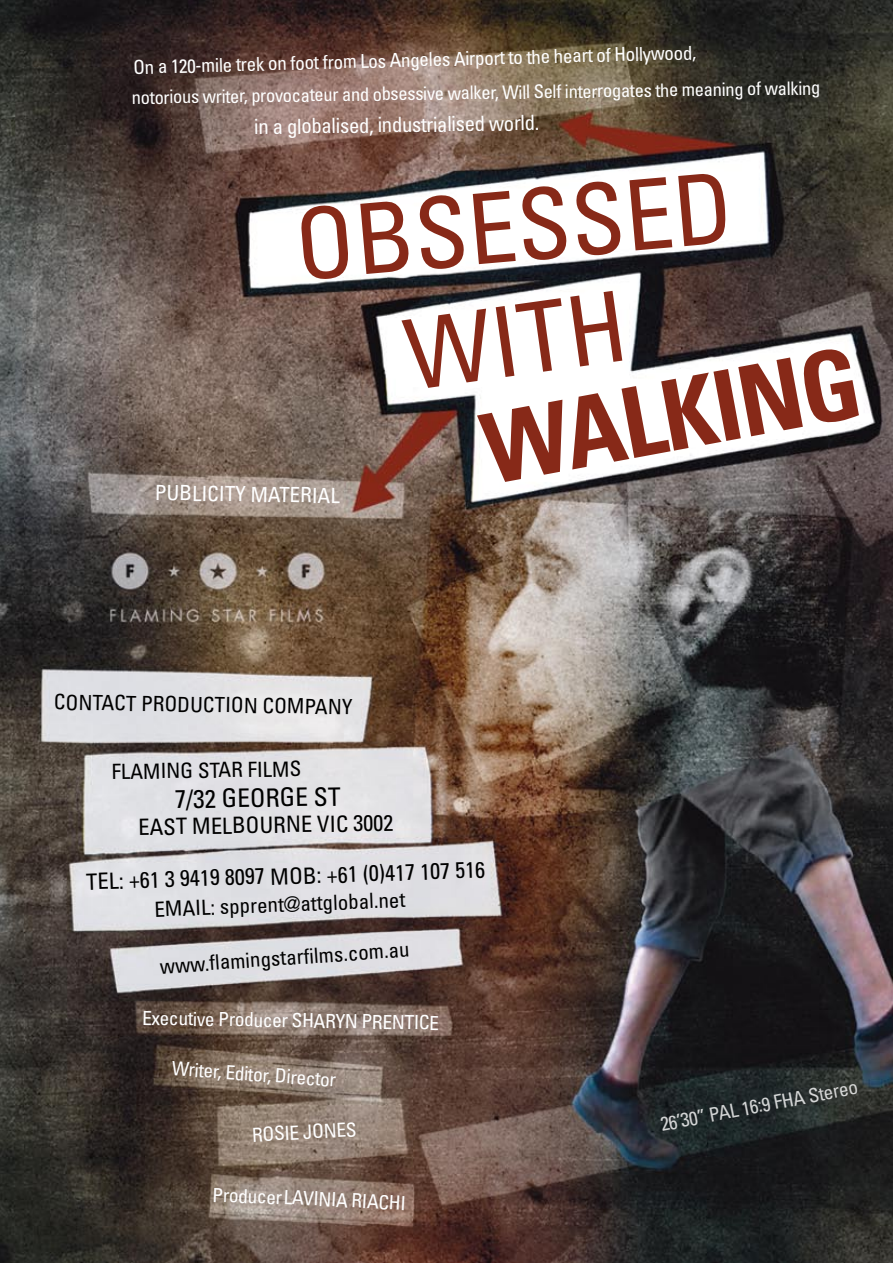
<style>
.page{position:relative;width:893px;height:1263px;background:#fff}
.page>*{position:absolute;margin:0;border:0;box-sizing:border-box;transform-origin:0 0}
.t1{font:condensed 97.5px "Univers";color:#872918}
.t2{font:700 condensed 97.5px "Univers";color:#872918}
.t3{font:condensed 25.5px "Univers";color:#000}
.t4{font:condensed 22.5px "Univers";color:#000}
.t5{font:condensed 21px "Univers";color:#000}
.t6{font:condensed 21px "Univers";color:#fff}
.t7{font:condensed 19.5px "Univers";color:#fff}
.t8{font:condensed 19.2px "Univers";color:#fff}
.t9{font:condensed 18.6px "Univers";color:#fff}
</style>
<div class="page">
<img style="left:0;top:0;width:893px;height:1263px">
<p class="t8" style="left:133px;top:58px;width:565px;rotate:-2deg">On a 120-mile trek on foot from Los Angeles Airport to the heart of Hollywood,</p>
<p class="t9" style="left:132px;top:87px;width:690px;rotate:-1deg">notorious writer, provocateur and obsessive walker, Will Self interrogates the meaning of walking</p>
<p class="t6" style="left:254px;top:114px;width:287px;rotate:-1deg">in a globalised, industrialised world.</p>
<h1 class="t1" style="left:290px;top:184px;width:440px;rotate:-5deg">OBSESSED</h1>
<h1 class="t1" style="left:397px;top:295px;width:224px;rotate:-8deg">WITH</h1>
<h1 class="t2" style="left:472px;top:394px;width:384px;rotate:-11deg">WALKING</h1>
<p class="t6" style="left:155px;top:479px;width:187px;rotate:1deg">PUBLICITY MATERIAL</p>
<p class="t5" style="left:54px;top:689px;width:300px;rotate:1deg">CONTACT PRODUCTION COMPANY</p>
<p class="t5" style="left:111px;top:758px;width:191px;rotate:-1deg">FLAMING STAR FILMS</p>
<h2 class="t3" style="left:175px;top:783px;width:167px;rotate:-1deg">7/32 GEORGE ST</h2>
<p class="t4" style="left:138px;top:813px;width:256px;rotate:-1deg">EAST MELBOURNE VIC 3002</p>
<p class="t4" style="left:86px;top:869px;width:400px;rotate:-2deg">TEL: +61 3 9419 8097 MOB: +61 (0)417 107 516</p>
<p class="t5" style="left:154px;top:895px;width:253px;rotate:-2deg">EMAIL: spprent@attglobal.net</p>
<p class="t5" style="left:159px;top:953px;width:251px;rotate:-4deg">www.fl amingstarfi lms.com.au</p>
<p class="t7" style="left:142px;top:1005px;width:298px;rotate:1deg">Executive Producer SHARYN PRENTICE</p>
<p class="t7" style="left:173px;top:1056px;width:166px;rotate:4deg">Writer, Editor, Director</p>
<p class="t7" style="left:251px;top:1122px;width:106px;rotate:-3deg">ROSIE JONES</p>
<p class="t7" style="left:213px;top:1182px;width:71px;rotate:2deg">Producer</p>
<p class="t7" style="left:285px;top:1184px;width:124px;rotate:3deg">LAVINIA RIACHI</p>
<p class="t7" style="left:658px;top:1112px;width:202px;rotate:-11deg">26’30” PAL 16:9 FHA Stereo</p>
</div>
